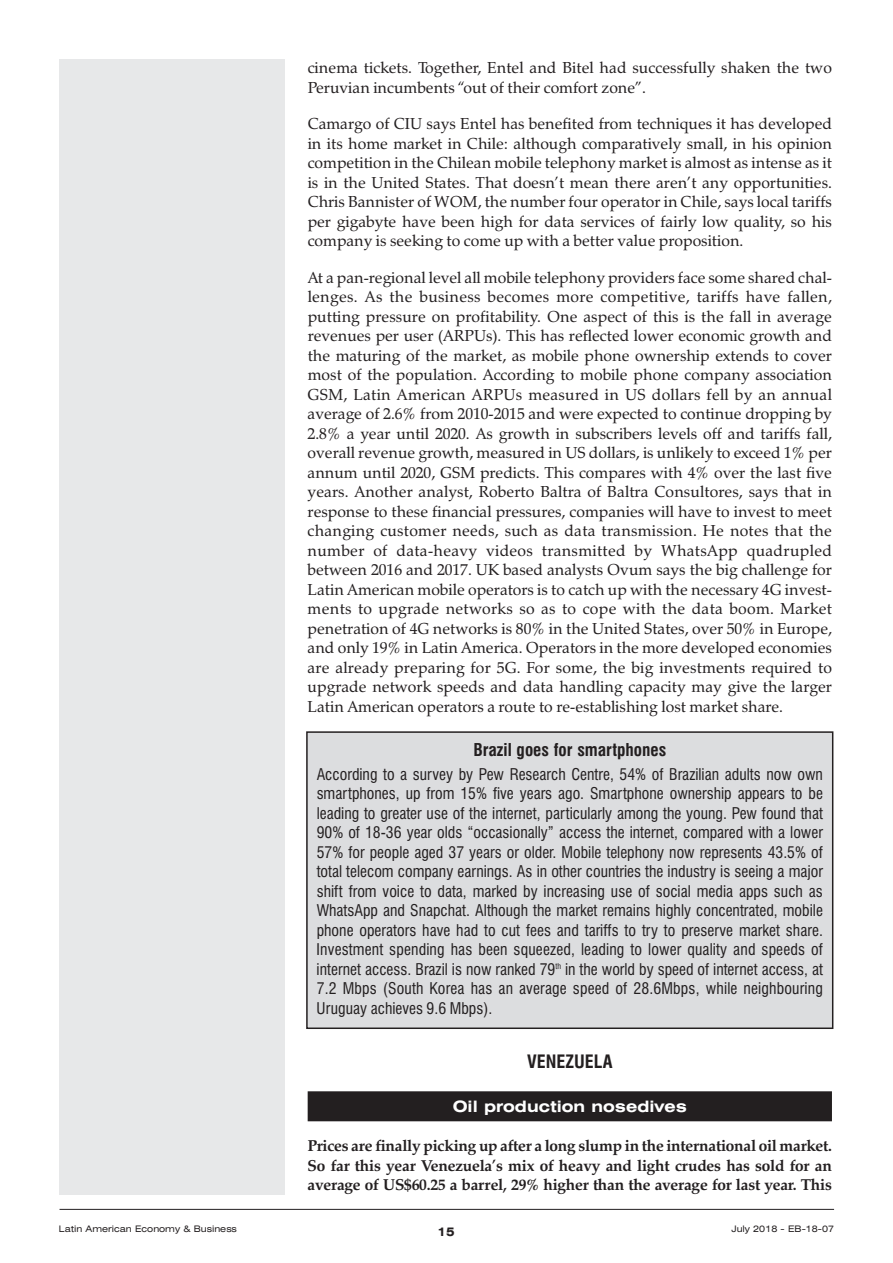
<style>
.page{position:relative;width:893px;height:1263px;background:#fff}
.page>*{position:absolute;margin:0;border:0;box-sizing:border-box;transform-origin:0 0}
.t1{font:700 condensed 18px "Swiss 721 BT";color:#231f20}
.t2{font:700 condensed 17.25px "Swiss 721 BT";color:#231f20}
.t3{font:15.75px/19.5px "Zapf Calligraphic 801 BT";color:#231f20;text-align:justify}
.t4{font:condensed 15.75px/19.5px "Swiss 721 BT";letter-spacing:.01em;color:#231f20;text-align:justify}
.t5{font:700 15.75px/19.8px "Zapf Calligraphic 801 BT";letter-spacing:-.015em;color:#231f20;text-align:justify}
.t6{font:700 expanded 15.75px "Swiss 721 BT";color:#fff}
.t7{font:700 expanded 12px "Swiss 721 BT";color:#231f20}
.t8{font:expanded 9px "Swiss 721 BT";color:#231f20}
</style>
<div class="page">
<div style="left:308px;top:1091px;width:524px;height:30px;background:#231f20"></div>
<div style="left:60px;top:60px;width:225px;height:1135px;background:#e7e8e9"></div>
<hr style="left:60px;top:1209px;width:774px;height:1px;background:#231f20">
<div style="left:307px;top:732px;width:526px;height:296px;background:#dcdddf"></div>
<div style="left:306px;top:731px;width:527px;height:298px;border:2px solid #231f20"></div>
<p class="t3" style="left:308px;top:58px;width:526px">cinema tickets. Together, Entel and Bitel had successfully shaken the two<br>Peruvian incumbents “out of their comfort zone”.</p>
<p class="t3" style="left:308px;top:114px;width:526px">Camargo of CIU says Entel has benefited from techniques it has developed in its home market in Chile: although comparatively small, in his opinion competition in the Chilean mobile telephony market is almost as intense as it is in the United States. That doesn’t mean there aren’t any opportunities.<br>Chris Bannister of WOM, the number four operator in Chile, says local tariffs per gigabyte have been high for data services of fairly low quality, so his company is seeking to come up with a better value proposition.</p>
<p class="t3" style="left:308px;top:267px;width:526px">At a pan-regional level all mobile telephony providers face some shared chal&shy;lenges. As the business becomes more competitive, tariffs have fallen, putting pressure on profitability. One aspect of this is the fall in average revenues per user (ARPUs). This has reflected lower economic growth and the maturing of the market, as mobile phone ownership extends to cover most of the population. According to mobile phone company association GSM, Latin American ARPUs measured in US dollars fell by an annual average of 2.6% from 2010-2015 and were expected to continue dropping by 2.8% a year until 2020. As growth in subscribers levels off and tariffs fall, overall revenue growth, measured in US dollars, is unlikely to exceed 1% per annum until 2020, GSM predicts. This compares with 4% over the last five years. Another analyst, Roberto Baltra of Baltra Consultores, says that in response to these financial pressures, companies will have to invest to meet changing customer needs, such as data transmission. He notes that the number of data-heavy videos transmitted by WhatsApp quadrupled between 2016 and 2017. UK based analysts Ovum says the big challenge for Latin American mobile operators is to catch up with the necessary 4G invest&shy;ments to upgrade networks so as to cope with the data boom. Market penetration of 4G networks is 80% in the United States, over 50% in Europe, and only 19% in Latin America. Operators in the more developed economies are already preparing for 5G. For some, the big investments required to upgrade network speeds and data handling capacity may give the larger Latin American operators a route to re-establishing lost market share.</p>
<p class="t2" style="left:473px;top:740px;width:194px">Brazil goes for smartphones</p>
<p class="t4" style="left:317px;top:764px;width:508px">According to a survey by Pew Research Centre, 54% of Brazilian adults now own smartphones, up from 15% five years ago. Smartphone ownership appears to be leading to greater use of the internet, particularly among the young. Pew found that 90% of 18-36 year olds “occasionally” access the internet, compared with a lower 57% for people aged 37 years or older. Mobile telephony now represents 43.5% of total telecom company earnings. As in other countries the industry is seeing a major shift from voice to data, marked by increasing use of social media apps such as WhatsApp and Snapchat. Although the market remains highly concentrated, mobile phone operators have had to cut fees and tariffs to try to preserve market share.<br>Investment spending has been squeezed, leading to lower quality and speeds of internet access. Brazil is now ranked 79<sup>th</sup> in the world by speed of internet access, at 7.2 Mbps (South Korea has an average speed of 28.6Mbps, while neighbouring Uruguay achieves 9.6 Mbps).</p>
<p class="t1" style="left:527px;top:1051px;width:87px">VENEzUELA</p>
<p class="t6" style="left:453px;top:1098px;width:236px">Oil production nosedives</p>
<p class="t5" style="left:308px;top:1135px;width:526px">Prices are finally picking up after a long slump in the international oil market.<br>So far this year Venezuela’s mix of heavy and light crudes has sold for an average of US$60.25 a barrel, 29% higher than the average for last year. This</p>
<p class="t8" style="left:59px;top:1224px;width:180px">Latin American Economy &amp; Business</p>
<p class="t7" style="left:437px;top:1225px;width:19px">15</p>
<p class="t8" style="left:732px;top:1224px;width:104px">July 2018 - EB-18-07</p>
</div>
